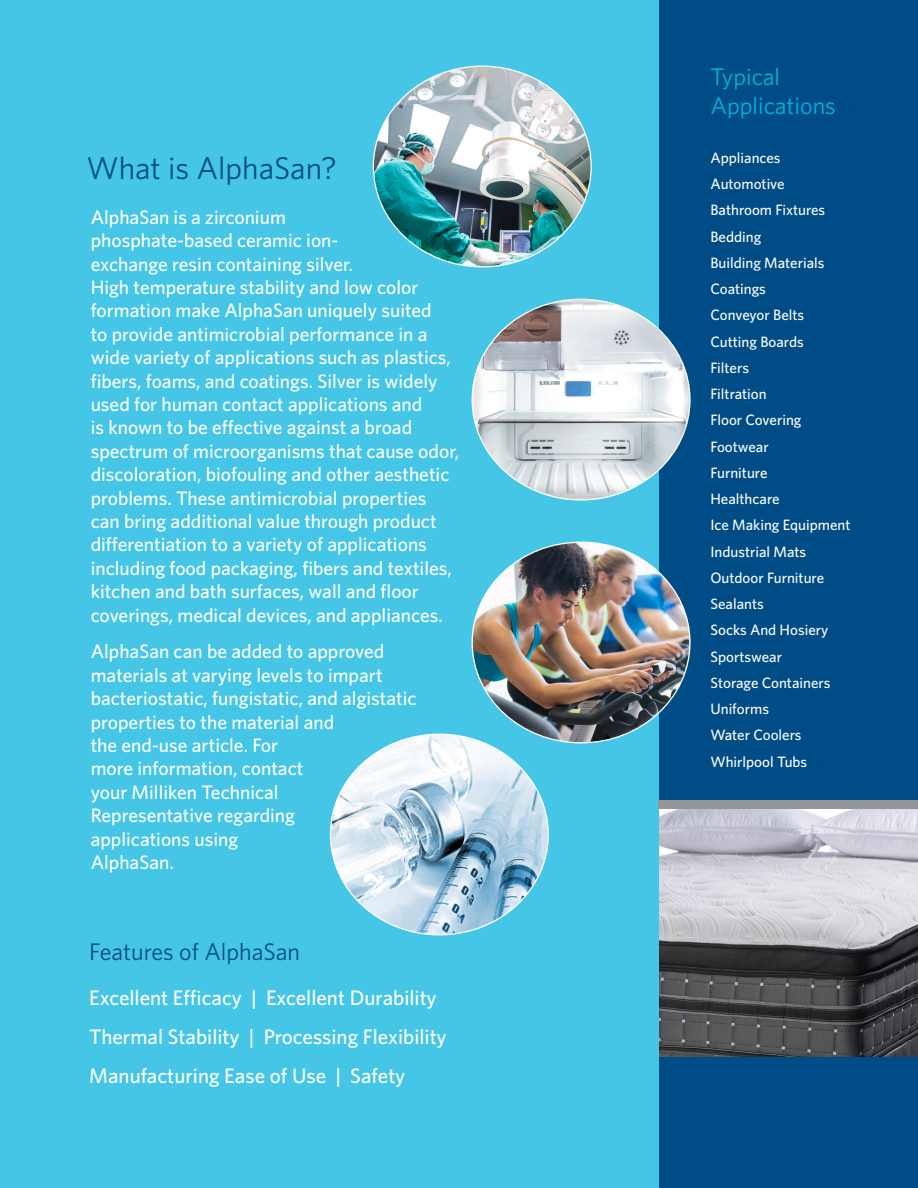
<style>
.page{position:relative;width:918px;height:1188px;background:#fff}
.page>*{position:absolute;margin:0;border:0;box-sizing:border-box;transform-origin:0 0}
.t1{font:31.5px "Whitney";color:#004c86}
.t2{font:24px/28.8px "Whitney";color:#00b4de}
.t3{font:24px "Whitney";color:#004c86}
.t4{font:500 21px "Whitney";color:#fff}
.t5{font:500 19.5px/23.4px "Whitney";color:#fff}
.t6{font:500 15px "Whitney";color:#fff}
</style>
<div class="page">
<div style="left:511px;top:0;width:407px;height:1188px;background:#004c86"></div>
<img style="left:659px;top:809px;width:259px;height:247px">
<div style="left:0;top:0;width:659px;height:1188px;background:#46c6e6"></div>
<img style="left:472px;top:299px;width:217px;height:201px">
<img style="left:472px;top:542px;width:218px;height:201px">
<img style="left:373px;top:66px;width:218px;height:201px">
<img style="left:330px;top:734px;width:218px;height:201px">
<div style="left:659px;top:800px;width:259px;height:9px;background:#939598"></div>
<p class="t1" style="left:86px;top:147px;width:252px">What is AlphaSan?</p>
<p class="t5" style="left:91px;top:205px;width:370px">AlphaSan is a zirconium<br>phosphate-based ceramic ion-<br>exchange resin containing silver.<br>High temperature stability and low color formation make AlphaSan uniquely suited<br>to provide antimicrobial performance in a wide variety of applications such as plastics, fibers, foams, and coatings. Silver is widely used for human contact applications and<br>is known to be effective against a broad spectrum of microorganisms that cause odor, discoloration, biofouling and other aesthetic problems. These antimicrobial properties can bring additional value through product differentiation to a variety of applications including food packaging, fibers and textiles, kitchen and bath surfaces, wall and floor coverings, medical devices, and appliances.</p>
<p class="t5" style="left:91px;top:640px;width:327px">AlphaSan can be added to approved materials at varying levels to impart bacteriostatic, fungistatic, and algistatic properties to the material and<br>the end-use article. For<br>more information, contact<br>your Milliken Technical<br>Representative regarding<br>applications using<br>AlphaSan.</p>
<p class="t3" style="left:89px;top:935px;width:212px">Features of AlphaSan</p>
<p class="t4" style="left:89px;top:984px;width:349px">Excellent Efficacy | Excellent Durability</p>
<p class="t4" style="left:89px;top:1023px;width:359px">Thermal Stability | Processing Flexibility</p>
<p class="t4" style="left:89px;top:1062px;width:318px">Manufacturing Ease of Use | Safety</p>
<p class="t2" style="left:710px;top:61px;width:127px">Typical<br>Applications</p>
<p class="t6" style="left:710px;top:148px;width:72px">Appliances</p>
<p class="t6" style="left:710px;top:174px;width:76px">Automotive</p>
<p class="t6" style="left:710px;top:200px;width:116px">Bathroom Fixtures</p>
<p class="t6" style="left:710px;top:226px;width:52px">Bedding</p>
<p class="t6" style="left:710px;top:253px;width:116px">Building Materials</p>
<p class="t6" style="left:710px;top:279px;width:57px">Coatings</p>
<p class="t6" style="left:710px;top:305px;width:95px">Conveyor Belts</p>
<p class="t6" style="left:710px;top:331px;width:95px">Cutting Boards</p>
<p class="t6" style="left:710px;top:358px;width:40px">Filters</p>
<p class="t6" style="left:710px;top:384px;width:58px">Filtration</p>
<p class="t6" style="left:710px;top:410px;width:93px">Floor Covering</p>
<p class="t6" style="left:710px;top:436px;width:60px">Footwear</p>
<p class="t6" style="left:710px;top:463px;width:59px">Furniture</p>
<p class="t6" style="left:710px;top:489px;width:71px">Healthcare</p>
<p class="t6" style="left:710px;top:515px;width:142px">Ice Making Equipment</p>
<p class="t6" style="left:710px;top:541px;width:97px">Industrial Mats</p>
<p class="t6" style="left:710px;top:568px;width:115px">Outdoor Furniture</p>
<p class="t6" style="left:710px;top:594px;width:55px">Sealants</p>
<p class="t6" style="left:710px;top:620px;width:120px">Socks And Hosiery</p>
<p class="t6" style="left:710px;top:646px;width:73px">Sportswear</p>
<p class="t6" style="left:710px;top:673px;width:121px">Storage Containers</p>
<p class="t6" style="left:710px;top:699px;width:60px">Uniforms</p>
<p class="t6" style="left:710px;top:725px;width:93px">Water Coolers</p>
<p class="t6" style="left:710px;top:751px;width:98px">Whirlpool Tubs</p>
</div>
